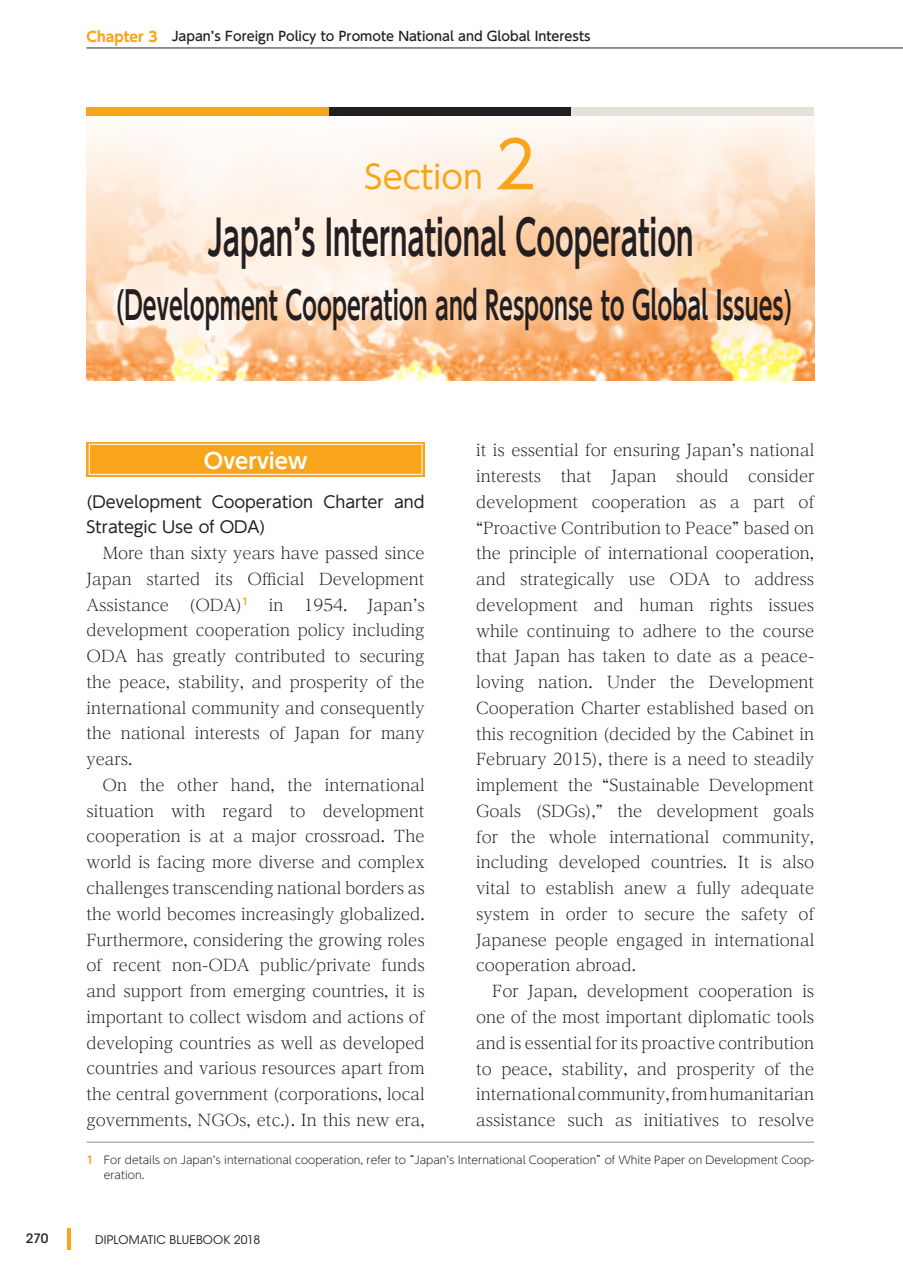
<style>
.page{position:relative;width:903px;height:1275px;background:#fff}
.page>*{position:absolute;margin:0;border:0;box-sizing:border-box;transform-origin:0 0}
.t1{font:700 48.3px "UD Shin Go Pr 6 N De";color:#231f20;scale:.58 1}
.t2{font:700 38.68px "UD Shin Go Pr 6 N De";color:#231f20;scale:.58 1}
.t3{font:32.2px "UD Shin Go Pr 6 N";color:#f9a51b}
.t4{font:700 21.53px "UD Shin Go Pr 6 N De";color:#fff}
.t5{font:300 16.1px/25.7px "Reim Pr 6 N";color:#231f20;text-align:justify}
.t6{font:16.1px/25.7px "UD Shin Go Pr 6 N";color:#231f20}
.t7{font:500 12.95px "UD Shin Go Pr 6 N";color:#231f20}
.t8{font:500 12.95px "ITC Avant Garde Std";color:#231f20}
.t9{font:11.72px "ITC Avant Garde Std";letter-spacing:.015em;color:#231f20}
.t10{font:300 10.67px/15px "UD Shin Go Pr 6 N";color:#231f20}
.s1{font-weight:700;font-size:14px;color:#f9a51b}
.s2{font-size:64.4px}
.s3{font-family:"UD Shin Go Pr 6 N De";font-weight:700;color:#f9a51b}
</style>
<div class="page">
<img style="left:87px;top:119px;width:727px;height:262px">
<div style="left:87px;top:107px;width:242px;height:9px;background:#f9a51b"></div>
<div style="left:329px;top:107px;width:243px;height:9px;background:#231f20"></div>
<div style="left:572px;top:107px;width:242px;height:9px;background:#e3e1d9"></div>
<div style="left:87px;top:442px;width:338px;height:34px;background:#f9a51b"></div>
<div style="left:89px;top:444px;width:333px;height:31px;border:1px solid #fff"></div>
<hr style="left:87px;top:1141px;width:727px;height:2px;background:#939598">
<hr style="left:87px;top:48px;width:816px;height:1px;background:#231f20">
<hr style="left:67px;top:1228px;width:3px;height:21px;background:#f9a51b">
<p class="t7" style="left:87px;top:26px;width:505px"><span class="s1">Chapter 3　</span>Japan’s Foreign Policy to Promote National and Global Interests</p>
<h3 class="t3" style="left:365px;top:151px;width:173px">Section <span class="s2">2</span></h3>
<h1 class="t1" style="left:207px;top:198px;width:839px">Japan’s International Cooperation</h1>
<h2 class="t2" style="left:116px;top:274px;width:1168px">(Development Cooperation and Response to Global Issues)</h2>
<p class="t5" style="left:476px;top:437px;width:340px">it is essential for ensuring Japan’s national interests that Japan should consider development cooperation as a part of “Proactive Contribution to Peace” based on the principle of international cooperation, and strategically use ODA to address development and human rights issues while continuing to adhere to the course that Japan has taken to date as a peace&shy;loving nation. Under the Development Cooperation Charter established based on this recognition (decided by the Cabinet in February 2015), there is a need to steadily implement the “Sustainable Development Goals (SDGs),” the development goals for the whole international community, including developed countries. It is also vital to establish anew a fully adequate system in order to secure the safety of Japanese people engaged in international cooperation abroad.</p>
<p class="t5" style="left:476px;top:978px;width:340px;text-indent:16px">For Japan, development cooperation is one of the most important diplomatic tools and is essential for its proactive contribution to peace, stability, and prosperity of the international community, from humanitarian assistance such as initiatives to resolve</p>
<h3 class="t4" style="left:204px;top:443px;width:105px">Overview</h3>
<p class="t6" style="left:87px;top:488px;width:340px">(Development Cooperation Charter and<br>Strategic Use of ODA)</p>
<p class="t5" style="left:87px;top:540px;width:340px;text-indent:16px">More than sixty years have passed since Japan started its Official Development Assistance</p>
<p class="t5" style="left:189px;top:591px;width:61px">(ODA)<sup>1</sup></p>
<p class="t5" style="left:269px;top:591px;width:16px">in</p>
<p class="t5" style="left:304px;top:591px;width:45px">1954.</p>
<p class="t5" style="left:87px;top:591px;width:340px;text-indent:281px">Japan’s development cooperation policy including ODA has greatly contributed to securing the peace, stability, and prosperity of the international community and consequently the national interests of Japan for many years.</p>
<p class="t5" style="left:87px;top:772px;width:340px;text-indent:16px">On the other hand, the international situation with regard to development cooperation is at a major crossroad. The world is facing more diverse and complex challenges transcending national borders as the world becomes increasingly globalized.<br>Furthermore, considering the growing roles of recent non-ODA public/private funds and support from emerging countries, it is important to collect wisdom and actions of developing countries as well as developed countries and various resources apart from the central government (corporations, local governments, NGOs, etc.). In this new era,</p>
<p class="t10" style="left:104px;top:1152px;width:712px;text-indent:-17px"><span class="s3">1</span> For details on Japan’s international cooperation, refer to “Japan’s International Cooperation”of White Paper on Development Coop&shy;eration.</p>
<p class="t8" style="left:26px;top:1230px;width:24px">270</p>
<p class="t9" style="left:95px;top:1232px;width:166px">DIPLOMATIC BLUEBOOK 2018</p>
</div>
